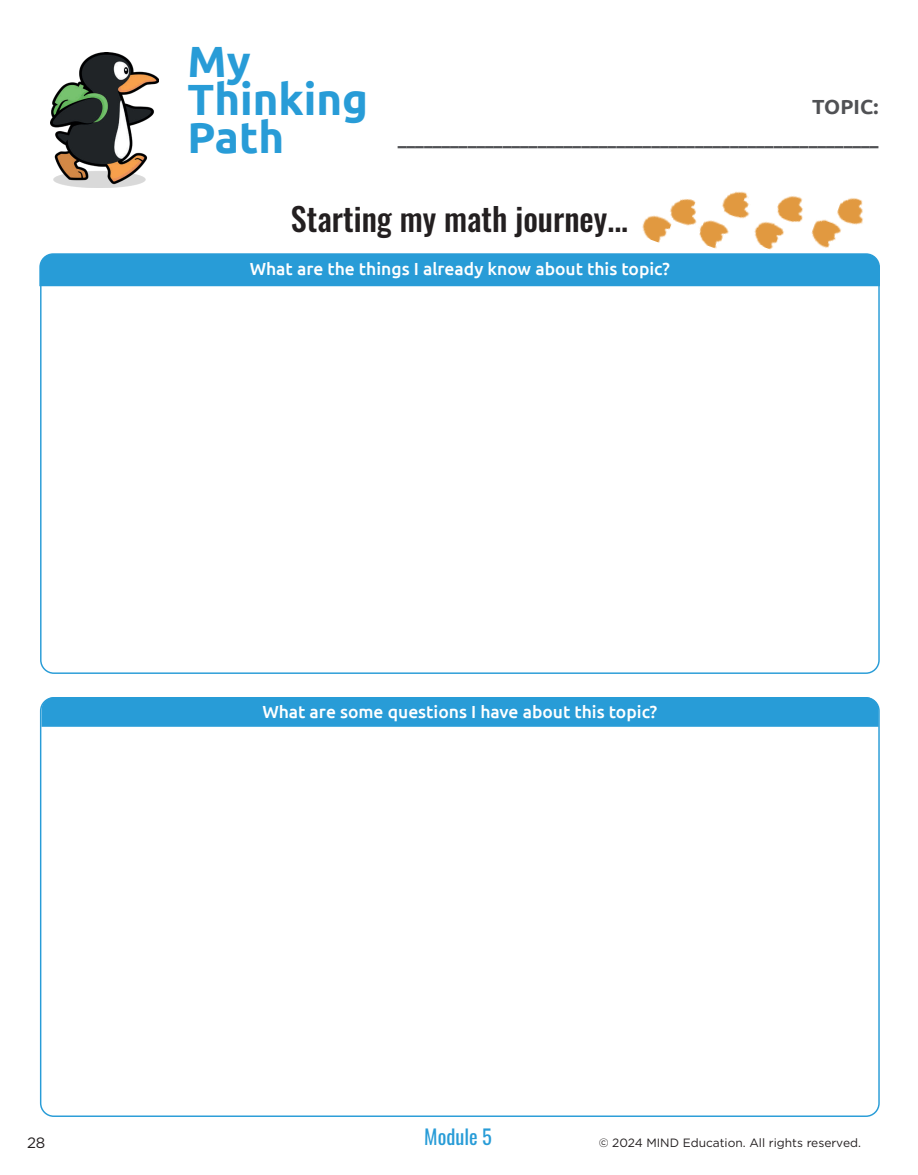
<style>
.page{position:relative;width:918px;height:1175px;background:#fff}
.page>*{position:absolute;margin:0;border:0;box-sizing:border-box;transform-origin:0 0}
.t1{font:700 43.65px/38px "Ubuntu";color:#289cd7}
.t2{font:500 32.1px "Oswald";color:#231f20}
.t3{font:20.4px "Oswald";color:#289cd7}
.t4{font:700 20.4px "Ubuntu";color:#505154}
.t5{font:500 17.55px "Ubuntu";color:#fff}
.t6{font:700 17.55px "Ubuntu";color:#505154}
.t7{font:15px "Gotham";color:#231f20}
.t8{font:12px "Gotham";color:#231f20}
</style>
<div class="page">
<img style="left:51px;top:53px;width:107px;height:135px">
<div style="left:42px;top:697px;width:836px;height:29px;background:#289cd7"></div>
<div style="left:39px;top:253px;width:583px;height:34px;background:#289cd7"></div>
<img style="left:622px;top:191px;width:258px;height:122px">
<p class="t1" style="left:188px;top:42px;width:182px">My<br>Thinking<br>Path</p>
<p class="t4" style="left:812px;top:95px;width:68px">TOPIC:</p>
<p class="t6" style="left:398px;top:128px;width:482px">_______________________________________________________</p>
<p class="t2" style="left:291px;top:203px;width:339px">Starting my math journey...</p>
<p class="t5" style="left:250px;top:258px;width:422px">What are the things I already know about this topic?</p>
<p class="t5" style="left:262px;top:700px;width:396px">What are some questions I have about this topic?</p>
<p class="t7" style="left:27px;top:1133px;width:20px">28</p>
<p class="t3" style="left:424px;top:1118px;width:69px">Module 5</p>
<p class="t8" style="left:599px;top:1135px;width:264px">© 2024 MIND Education. All rights reserved.</p>
</div>
